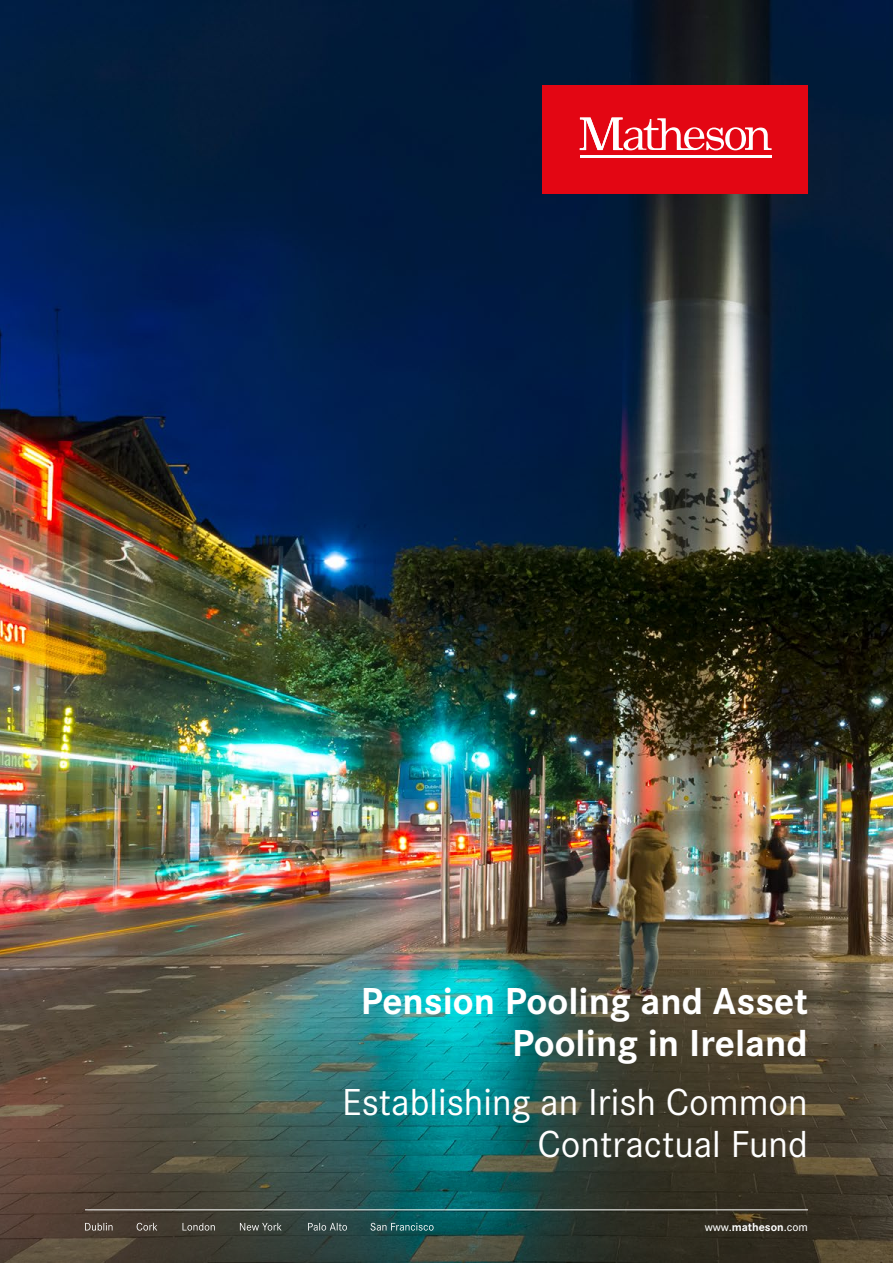
<style>
.page{position:relative;width:893px;height:1263px;background:#fff}
.page>*{position:absolute;margin:0;border:0;box-sizing:border-box;transform-origin:0 0}
.t1{font:39px/42px "Corporate S Pro";color:#fff;text-align:right}
.t2{font:700 39px/42px "Corporate S Pro";color:#fff;text-align:right}
.t3{font:500 12px "Corporate S";color:#fff}
.s1{font-weight:700}
</style>
<div class="page">
<img style="left:0;top:0;width:893px;height:979px">
<div style="left:542px;top:85px;width:266px;height:109px;background:#e30613"></div>
<hr style="left:580px;top:155px;width:192px;height:3px;background:#fff">
<svg style="left:580px;top:118px;width:192px;height:32px"></svg>
<img style="left:0;top:979px;width:893px;height:284px">
<hr style="left:85px;top:1209px;width:723px;height:1px;background:#fff">
<svg style="left:85px;top:1223px;width:349px;height:7px;background:#54605b"></svg>
<p class="t2" style="left:361px;top:977px;width:449px">Pension Pooling and Asset<br>Pooling in Ireland</p>
<p class="t1" style="left:342px;top:1078px;width:467px">Establishing an Irish Common<br>Contractual Fund</p>
<p class="t3" style="left:705px;top:1219px;width:105px">www.<span class="s1">matheson</span>.com</p>
</div>
